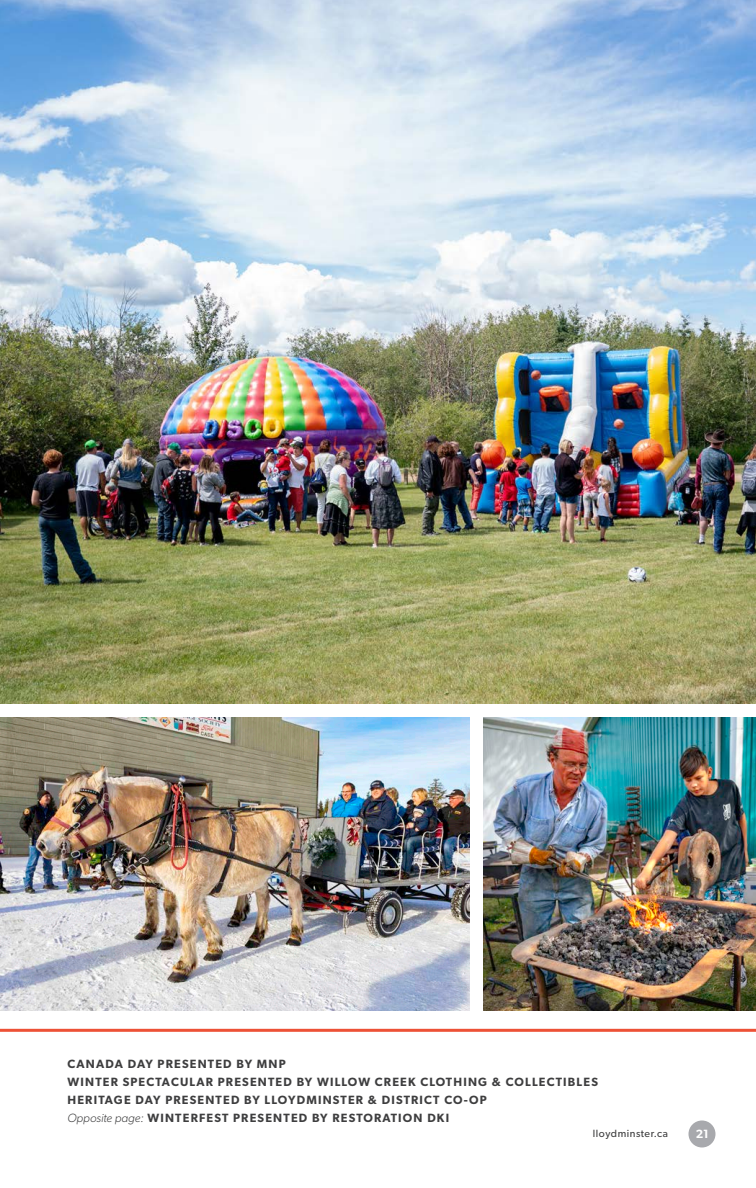
<style>
.page{position:relative;width:756px;height:1188px;background:#fff}
.page>*{position:absolute;margin:0;border:0;box-sizing:border-box;transform-origin:0 0}
.t1{font:600 12px/18px "Gibson";letter-spacing:.1em;color:#3e3e3f}
.t2{font:600 12px "Gibson";color:#fff}
.t3{font:10.5px "Gibson";letter-spacing:.05em;color:#3e3e3f}
.s1{font-weight:300;font-style:italic}
</style>
<div class="page">
<img style="left:484px;top:718px;width:272px;height:292px">
<div style="left:688px;top:1120px;width:28px;height:28px;background:#a8a9ad;border-radius:50%"></div>
<img style="left:0;top:0;width:756px;height:703px">
<img style="left:0;top:718px;width:470px;height:293px">
<hr style="left:0;top:1029px;width:756px;height:3px;background:#ed5136">
<p class="t1" style="left:68px;top:1055px;width:220px">CANADA DAY PRESENTED BY MNP</p>
<p class="t1" style="left:68px;top:1073px;width:532px">WINTER SPECTACULAR PRESENTED BY WILLOW CREEK CLOTHING &amp; COLLECTIBLES<br>HERITAGE DAY PRESENTED BY LLOYDMINSTER &amp; DISTRICT CO-OP</p>
<p class="t1" style="left:68px;top:1109px;width:383px"><span class="s1">Opposite page:</span> WINTERFEST PRESENTED BY RESTORATION DKI</p>
<p class="t3" style="left:593px;top:1127px;width:77px">lloydminster.ca</p>
<p class="t2" style="left:696px;top:1127px;width:14px">21</p>
</div>
